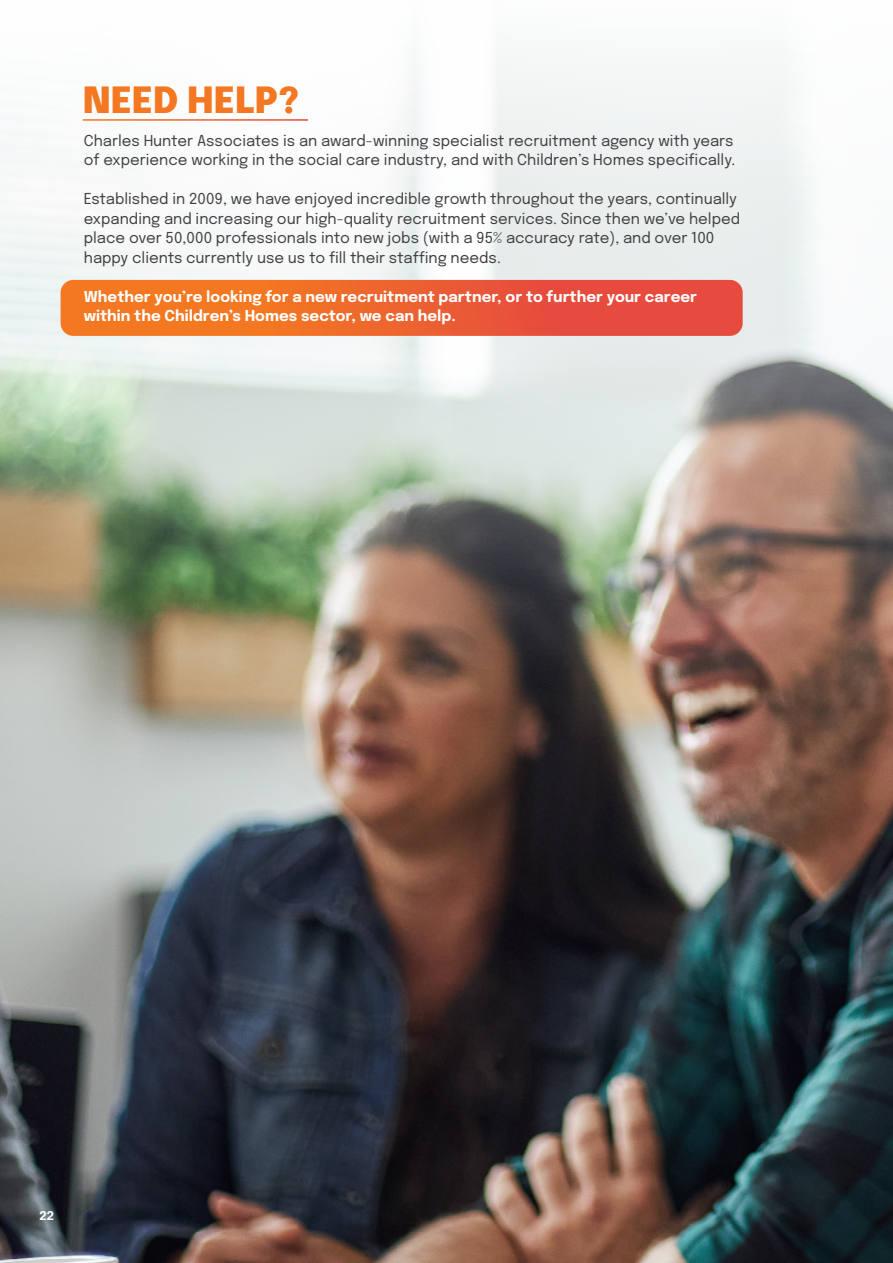
<style>
.page{position:relative;width:893px;height:1263px;background:#fff}
.page>*{position:absolute;margin:0;border:0;box-sizing:border-box;transform-origin:0 0}
.t1{font:900 36px "Epilogue";color:#f47721}
.t2{font:15px/19.5px "Epilogue";color:#414042}
.t3{font:700 15px/19.5px "Epilogue";color:#fff}
.t4{font:700 12px "Epilogue";color:#fff}
</style>
<div class="page">
<img style="left:0;top:64px;width:893px;height:1199px">
<svg style="left:61px;top:280px;width:682px;height:56px;background:#ed6230"></svg>
<hr style="left:83px;top:119px;width:225px;height:2px;background:#fff">
<h1 class="t1" style="left:83px;top:75px;width:218px">NEED HELP?</h1>
<p class="t2" style="left:84px;top:130px;width:653px">Charles Hunter Associates is an award-winning specialist recruitment agency with years of experience working in the social care industry, and with Children’s Homes specifically.</p>
<p class="t2" style="left:84px;top:188px;width:658px">Established in 2009, we have enjoyed incredible growth throughout the years, continually expanding and increasing our high-quality recruitment services. Since then we’ve helped place over 50,000 professionals into new jobs (with a 95% accuracy rate), and over 100 happy clients currently use us to fill their staffing needs.</p>
<p class="t3" style="left:84px;top:286px;width:615px">Whether you’re looking for a new recruitment partner, or to further your career within the Children’s Homes sector, we can help.</p>
<p class="t4" style="left:39px;top:1207px;width:16px">22</p>
</div>
